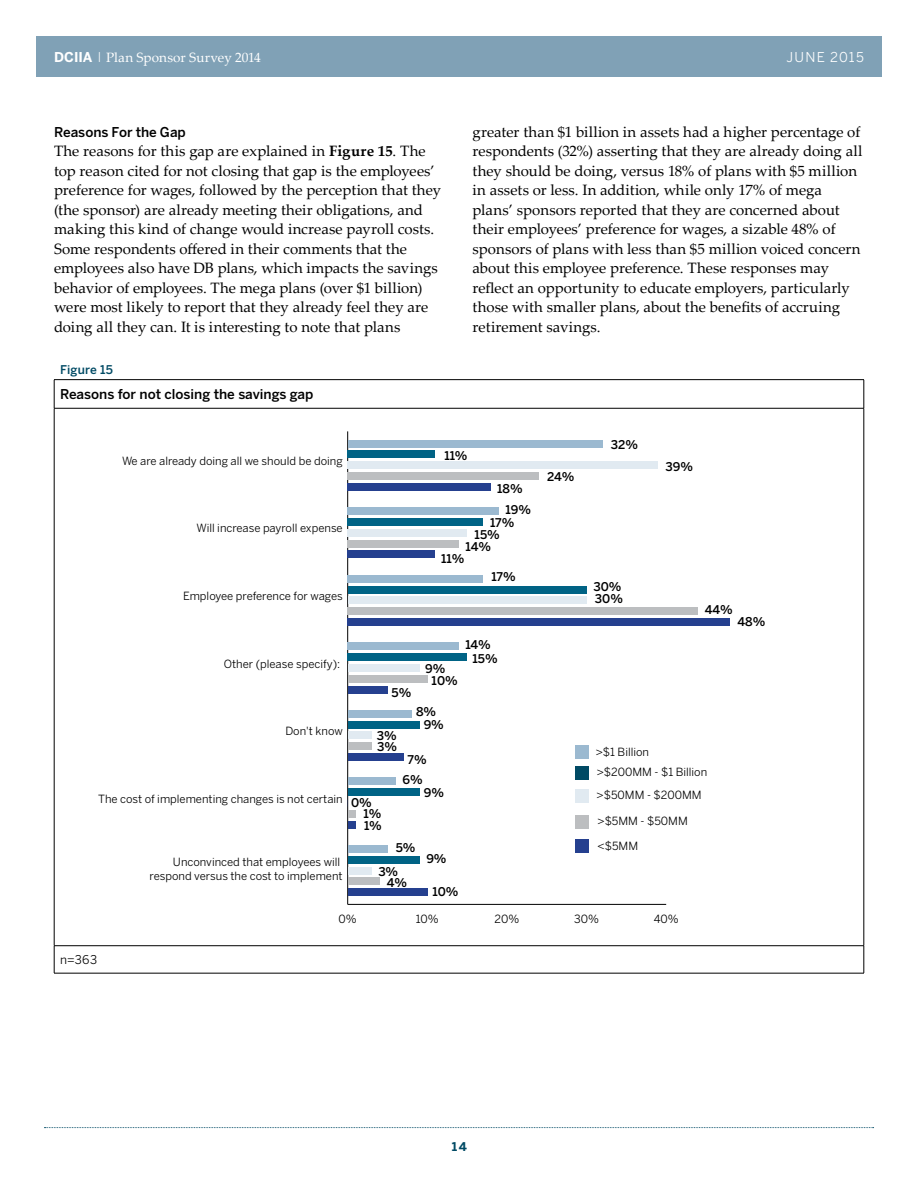
<style>
.page{position:relative;width:918px;height:1188px;background:#fff}
.page>*{position:absolute;margin:0;border:0;box-sizing:border-box;transform-origin:0 0}
.t1{font:15px/19.5px "Palatino Linotype";color:#000}
.t2{font:500 13.5px "Benton Sans";color:#000}
.t3{font:13.5px "Palatino Linotype";letter-spacing:.005em;color:#fff}
.t4{font:13.5px "Benton Sans";letter-spacing:.09em;color:#fff}
.t5{font:500 12px/11.7px "Benton Sans";color:#000}
.t6{font:500 12px "Benton Sans";color:#004a64}
.t7{font:12px "Benton Sans";color:#000}
.t8{font:700 12px "Benton Sans";color:#004a64}
.t9{font:11.25px/14.1px "Benton Sans";color:#000;text-align:right}
.s1{font-family:"Benton Sans";font-weight:700}
.s2{font-weight:700}
</style>
<div class="page">
<svg style="left:44px;top:1127px;width:830px;height:1px"></svg>
<div style="left:36px;top:36px;width:846px;height:40px;background:#80a1b6"></div>
<hr style="left:54px;top:379px;width:810px;height:1px;background:#000">
<svg style="left:54px;top:380px;width:1px;height:28px"></svg>
<svg style="left:864px;top:380px;width:1px;height:28px"></svg>
<hr style="left:54px;top:408px;width:1px;height:538px;background:#000">
<hr style="left:864px;top:408px;width:1px;height:538px;background:#000">
<svg style="left:54px;top:946px;width:1px;height:27px"></svg>
<svg style="left:864px;top:946px;width:1px;height:27px"></svg>
<hr style="left:54px;top:973px;width:810px;height:1px;background:#000">
<hr style="left:54px;top:408px;width:810px;height:1px;background:#000">
<hr style="left:54px;top:945px;width:810px;height:1px;background:#000">
<hr style="left:348px;top:904px;width:318px;height:1px;background:#000">
<hr style="left:347px;top:431px;width:1px;height:473px;background:#000">
<div style="left:348px;top:483px;width:143px;height:8px;background:#25408f"></div>
<div style="left:348px;top:551px;width:87px;height:7px;background:#25408f"></div>
<div style="left:348px;top:618px;width:382px;height:8px;background:#25408f"></div>
<div style="left:348px;top:686px;width:40px;height:7px;background:#25408f"></div>
<div style="left:348px;top:753px;width:55px;height:8px;background:#25408f"></div>
<div style="left:348px;top:821px;width:8px;height:7px;background:#25408f"></div>
<div style="left:348px;top:888px;width:79px;height:8px;background:#25408f"></div>
<div style="left:348px;top:472px;width:191px;height:8px;background:#bcbec0"></div>
<div style="left:348px;top:540px;width:111px;height:7px;background:#bcbec0"></div>
<div style="left:348px;top:607px;width:350px;height:8px;background:#bcbec0"></div>
<div style="left:348px;top:675px;width:79px;height:7px;background:#bcbec0"></div>
<div style="left:348px;top:742px;width:24px;height:8px;background:#bcbec0"></div>
<div style="left:348px;top:810px;width:8px;height:8px;background:#bcbec0"></div>
<div style="left:348px;top:878px;width:32px;height:7px;background:#bcbec0"></div>
<div style="left:348px;top:461px;width:310px;height:8px;background:#e1eaf1"></div>
<div style="left:348px;top:529px;width:119px;height:8px;background:#e1eaf1"></div>
<div style="left:348px;top:597px;width:239px;height:7px;background:#e1eaf1"></div>
<div style="left:348px;top:664px;width:71px;height:8px;background:#e1eaf1"></div>
<div style="left:348px;top:732px;width:24px;height:7px;background:#e1eaf1"></div>
<div style="left:348px;top:867px;width:24px;height:7px;background:#e1eaf1"></div>
<div style="left:348px;top:451px;width:87px;height:7px;background:#006385"></div>
<div style="left:348px;top:518px;width:135px;height:8px;background:#006385"></div>
<div style="left:348px;top:586px;width:239px;height:7px;background:#006385"></div>
<div style="left:348px;top:653px;width:119px;height:8px;background:#006385"></div>
<div style="left:348px;top:721px;width:71px;height:7px;background:#006385"></div>
<div style="left:348px;top:788px;width:71px;height:8px;background:#006385"></div>
<div style="left:348px;top:856px;width:71px;height:8px;background:#006385"></div>
<div style="left:348px;top:440px;width:254px;height:7px;background:#9bb9d0"></div>
<div style="left:348px;top:507px;width:151px;height:8px;background:#9bb9d0"></div>
<div style="left:348px;top:575px;width:135px;height:7px;background:#9bb9d0"></div>
<div style="left:348px;top:642px;width:111px;height:8px;background:#9bb9d0"></div>
<div style="left:348px;top:710px;width:63px;height:8px;background:#9bb9d0"></div>
<div style="left:348px;top:778px;width:47px;height:7px;background:#9bb9d0"></div>
<div style="left:348px;top:845px;width:40px;height:8px;background:#9bb9d0"></div>
<div style="left:575px;top:839px;width:13px;height:14px;background:#25408f"></div>
<div style="left:575px;top:815px;width:13px;height:13px;background:#bcbec0"></div>
<div style="left:575px;top:789px;width:13px;height:14px;background:#e1eaf1"></div>
<div style="left:575px;top:766px;width:13px;height:14px;background:#004a64"></div>
<div style="left:575px;top:745px;width:13px;height:14px;background:#9bb9d0"></div>
<p class="t3" style="left:54px;top:48px;width:208px"><span class="s1">DCIIA</span> | Plan Sponsor Survey 2014</p>
<p class="t4" style="left:787px;top:48px;width:79px">JUNE 2015</p>
<p class="t2" style="left:54px;top:122px;width:133px">Reasons For the Gap</p>
<p class="t1" style="left:54px;top:141px;width:389px">The reasons for this gap are explained in <span class="s2">Figure 15</span>. The top reason cited for not closing that gap is the employees’ preference for wages, followed by the perception that they (the sponsor) are already meeting their obligations, and making this kind of change would increase payroll costs.<br>Some respondents offered in their comments that the employees also have DB plans, which impacts the savings behavior of employees. The mega plans (over $1 billion) were most likely to report that they already feel they are doing all they can. It is interesting to note that plans</p>
<p class="t6" style="left:60px;top:361px;width:54px">Figure 15</p>
<p class="t2" style="left:60px;top:385px;width:255px">Reasons for not closing the savings gap</p>
<p class="t1" style="left:472px;top:122px;width:391px">greater than $1 billion in assets had a higher percentage of respondents (32%) asserting that they are already doing all they should be doing, versus 18% of plans with $5 million in assets or less. In addition, while only 17% of mega plans’ sponsors reported that they are concerned about their employees’ preference for wages, a sizable 48% of sponsors of plans with less than $5 million voiced concern about this employee preference. These responses may reflect an opportunity to educate employers, particularly those with smaller plans, about the benefits of accruing retirement savings.</p>
<p class="t5" style="left:611px;top:438px;width:29px">32%</p>
<p class="t9" style="left:122px;top:453px;width:222px">We are already doing all we should be doing</p>
<p class="t5" style="left:444px;top:449px;width:25px">11%</p>
<p class="t5" style="left:547px;top:470px;width:29px">24%</p>
<p class="t5" style="left:666px;top:460px;width:29px">39%</p>
<p class="t5" style="left:497px;top:482px;width:27px">18%</p>
<p class="t9" style="left:196px;top:521px;width:148px">Will increase payroll expense</p>
<p class="t9" style="left:183px;top:588px;width:161px">Employee preference for wages</p>
<p class="t5" style="left:490px;top:503px;width:43px;line-height:13px;text-indent:16px">19%<br>17%</p>
<p class="t5" style="left:475px;top:528px;width:27px">15%</p>
<p class="t5" style="left:491px;top:570px;width:26px">17%</p>
<p class="t5" style="left:466px;top:540px;width:27px">14%</p>
<p class="t5" style="left:441px;top:552px;width:25px">11%</p>
<p class="t5" style="left:593px;top:581px;width:31px">30%<br>30%</p>
<p class="t5" style="left:705px;top:603px;width:30px">44%</p>
<p class="t5" style="left:737px;top:616px;width:29px">48%</p>
<p class="t9" style="left:224px;top:656px;width:118px">Other (please specify):</p>
<p class="t9" style="left:285px;top:723px;width:59px">Don't know</p>
<p class="t9" style="left:98px;top:791px;width:246px">The cost of implementing changes is not certain</p>
<p class="t5" style="left:432px;top:662px;width:28px;text-indent:-7px">9%<br>10%</p>
<p class="t5" style="left:424px;top:718px;width:22px">9%</p>
<p class="t5" style="left:408px;top:753px;width:21px">7%</p>
<p class="t5" style="left:424px;top:786px;width:22px">9%</p>
<p class="t5" style="left:392px;top:687px;width:21px">5%</p>
<p class="t5" style="left:416px;top:705px;width:22px">8%</p>
<p class="t5" style="left:377px;top:729px;width:21px">3%</p>
<p class="t5" style="left:377px;top:741px;width:21px">3%</p>
<p class="t5" style="left:402px;top:773px;width:22px">6%</p>
<p class="t5" style="left:364px;top:796px;width:20px;text-indent:-13px">0%<br>1%<br>1%</p>
<p class="t5" style="left:466px;top:637px;width:34px;line-height:14px;text-align:center">14%<br>15%</p>
<p class="t9" style="left:596px;top:744px;width:55px">&gt;$1 Billion</p>
<p class="t9" style="left:597px;top:764px;width:112px">&gt;$200MM - $1 Billion</p>
<p class="t9" style="left:597px;top:788px;width:106px">&gt;$50MM - $200MM</p>
<p class="t9" style="left:598px;top:813px;width:92px">&gt;$5MM - $50MM</p>
<p class="t9" style="left:150px;top:854px;width:195px">Unconvinced that employees will respond versus the cost to implement</p>
<p class="t5" style="left:396px;top:841px;width:21px">5%</p>
<p class="t5" style="left:387px;top:866px;width:22px;line-height:11.2px;text-indent:-8px">3%<br>4%</p>
<p class="t5" style="left:426px;top:852px;width:22px">9%</p>
<p class="t5" style="left:432px;top:886px;width:28px">10%</p>
<p class="t9" style="left:598px;top:838px;width:42px">&lt;$5MM</p>
<p class="t7" style="left:60px;top:951px;width:38px">n=363</p>
<p class="t9" style="left:339px;top:911px;width:20px">0%</p>
<p class="t9" style="left:416px;top:911px;width:25px">10%</p>
<p class="t9" style="left:495px;top:911px;width:26px">20%</p>
<p class="t9" style="left:574px;top:911px;width:26px">30%</p>
<p class="t9" style="left:654px;top:911px;width:27px">40%</p>
<p class="t8" style="left:452px;top:1138px;width:17px">14</p>
</div>
